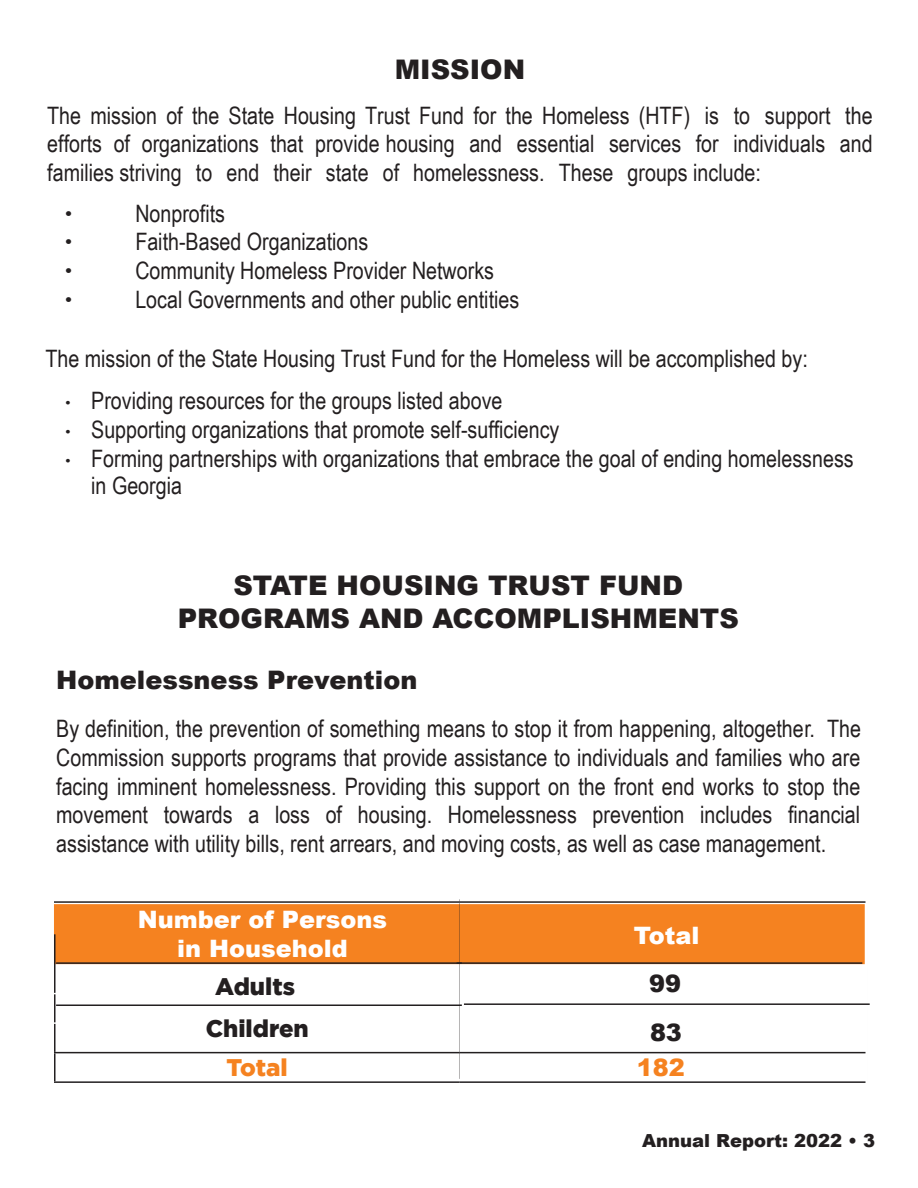
<style>
.page{position:relative;width:918px;height:1188px;background:#fff}
.page>*{position:absolute;margin:0;border:0;box-sizing:border-box;transform-origin:0 0}
.t1{font:900 27px/32.7px "Arial";color:#231f20;text-align:center}
.t2{font:900 25.5px "Arial";color:#231f20}
.t3{font:24px/28.8px "Arial Narrow";color:#231f20;text-align:justify}
.t4{font:900 24px/28.8px "Arial";color:#fff;text-align:center}
.t5{font:900 24px "Gotham";color:#231f20}
.t6{font:900 24px "Gotham";letter-spacing:-.005em;color:#f58220}
.t7{font:100 24px "Gotham";color:#231f20}
.t8{font:900 24px "Arial";color:#231f20}
.t9{font:900 24px "Arial";color:#f58220}
.t10{font:900 18px "Arial";color:#231f20}
.s1{font-family:"Gotham";font-weight:100;font-size:18px}
</style>
<div class="page">
<div style="left:54px;top:904px;width:811px;height:60px;background:#f58220"></div>
<hr style="left:54px;top:901px;width:406px;height:2px;background:#231f20">
<hr style="left:54px;top:934px;width:2px;height:59px;background:#231f20">
<hr style="left:460px;top:901px;width:406px;height:2px;background:#231f20">
<hr style="left:867px;top:906px;width:1px;height:176px;background:#231f20">
<hr style="left:56px;top:962px;width:406px;height:2px;background:#231f20">
<hr style="left:54px;top:994px;width:2px;height:28px;background:#231f20">
<hr style="left:457px;top:962px;width:405px;height:2px;background:#231f20">
<hr style="left:458px;top:899px;width:2px;height:180px;background:#231f20">
<hr style="left:56px;top:1005px;width:406px;height:1px;background:#231f20">
<hr style="left:54px;top:1024px;width:2px;height:28px;background:#231f20">
<hr style="left:464px;top:1003px;width:406px;height:2px;background:#231f20">
<hr style="left:54px;top:1052px;width:406px;height:1px;background:#231f20">
<hr style="left:54px;top:1053px;width:2px;height:28px;background:#231f20">
<hr style="left:460px;top:1052px;width:406px;height:1px;background:#231f20">
<hr style="left:54px;top:1081px;width:406px;height:2px;background:#231f20">
<hr style="left:460px;top:1081px;width:406px;height:2px;background:#231f20">
<p class="t1" style="left:395px;top:52px;width:132px">MISSION</p>
<p class="t3" style="left:47px;top:100px;width:827px">The mission of the State Housing Trust Fund for the Homeless (HTF) is to support the efforts of organizations that provide housing and essential services for individuals and families striving to end their state of homelessness. These groups include:</p>
<p class="t7" style="left:63px;top:200px;width:12px">•</p>
<p class="t3" style="left:135px;top:198px;width:91px">Nonprofits</p>
<p class="t7" style="left:63px;top:229px;width:12px">•</p>
<p class="t3" style="left:135px;top:227px;width:234px">Faith-Based Organizations</p>
<p class="t7" style="left:63px;top:258px;width:12px">•</p>
<p class="t3" style="left:135px;top:256px;width:360px">Community Homeless Provider Networks</p>
<p class="t7" style="left:63px;top:287px;width:12px">•</p>
<p class="t3" style="left:135px;top:284px;width:385px">Local Governments and other public entities</p>
<p class="t3" style="left:45px;top:343px;width:764px">The mission of the State Housing Trust Fund for the Homeless will be accomplished by:</p>
<p class="t3" style="left:64px;top:386px;width:440px"><span class="s1">•</span> Providing resources for the groups listed above</p>
<p class="t3" style="left:64px;top:414px;width:497px"><span class="s1">•</span> Supporting organizations that promote self-sufficiency</p>
<p class="t3" style="left:91px;top:444px;width:764px;line-height:27.3px;text-indent:-27px"><span class="s1">•</span> Forming partnerships with organizations that embrace the goal of ending homelessness in Georgia</p>
<p class="t1" style="left:178px;top:569px;width:563px">STATE HOUSING TRUST FUND<br>PROGRAMS AND ACCOMPLISHMENTS</p>
<p class="t2" style="left:56px;top:662px;width:363px">Homelessness Prevention</p>
<p class="t3" style="left:56px;top:713px;width:806px">By definition, the prevention of something means to stop it from happening, altogether. The Commission supports programs that provide assistance to individuals and families who are facing imminent homelessness. Providing this support on the front end works to stop the movement towards a loss of housing. Homelessness prevention includes financial assistance with utility bills, rent arrears, and moving costs, as well as case management.</p>
<p class="t4" style="left:138px;top:905px;width:251px">Number of Persons in Household</p>
<p class="t4" style="left:634px;top:920px;width:67px">Total</p>
<p class="t5" style="left:215px;top:973px;width:81px">Adults</p>
<p class="t8" style="left:649px;top:966px;width:34px">99</p>
<p class="t5" style="left:206px;top:1015px;width:105px">Children</p>
<p class="t8" style="left:650px;top:1015px;width:33px">83</p>
<p class="t6" style="left:227px;top:1054px;width:63px">Total</p>
<p class="t9" style="left:637px;top:1050px;width:50px">182</p>
<p class="t10" style="left:642px;top:1128px;width:235px">Annual Report: 2022 • 3</p>
</div>
